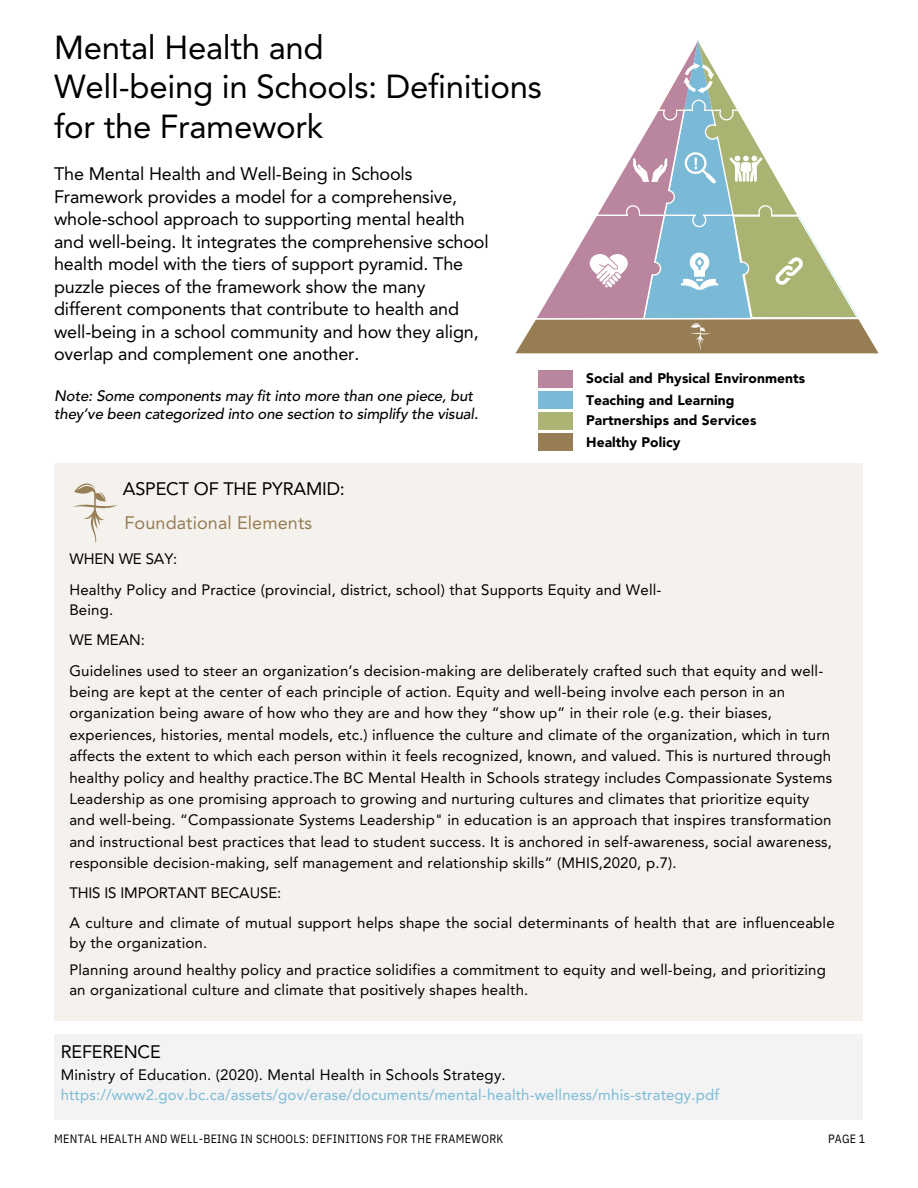
<style>
.page{position:relative;width:918px;height:1188px;background:#fff}
.page>*{position:absolute;margin:0;border:0;box-sizing:border-box;transform-origin:0 0}
.t1{font:33px/39.3px "Avenir LT Std";letter-spacing:-.01em;color:#000}
.t2{font:18px/22.5px "Avenir LT Std";letter-spacing:-.01em;color:#000}
.t3{font:18px "Avenir LT Std";letter-spacing:.005em;color:#967d54}
.t4{font:15px/21.3px "Avenir LT Std";letter-spacing:.01em;color:#000}
.t5{font:italic 500 15px/18px "Avenir LT Std";letter-spacing:-.01em;color:#000}
.t6{font:15px "Avenir LT Std";letter-spacing:.01em;color:#7abad6}
.t7{font:15px "Avenir LT Std";letter-spacing:-.01em;color:#000}
.t8{font:900 13.8px/22.5px "Avenir LT Std";letter-spacing:.005em;color:#000}
.t9{font:12px "IBM Plex Sans Cond";letter-spacing:.025em;color:#000}
</style>
<div class="page">
<div style="left:538px;top:371px;width:35px;height:17px;background:#ba859e"></div>
<div style="left:538px;top:413px;width:35px;height:17px;background:#adb373"></div>
<div style="left:538px;top:392px;width:35px;height:17px;background:#7abad6"></div>
<div style="left:538px;top:434px;width:35px;height:17px;background:#967d54"></div>
<svg style="left:515px;top:40px;width:364px;height:314px"></svg>
<div style="left:54px;top:464px;width:809px;height:557px;background:#f5f2ee"></div>
<svg style="left:72px;top:483px;width:45px;height:60px"></svg>
<div style="left:54px;top:1034px;width:809px;height:86px;background:#f3f3f3"></div>
<h1 class="t1" style="left:54px;top:31px;width:489px">Mental Health and<br>Well-being in Schools: Definitions for the Framework</h1>
<p class="t2" style="left:54px;top:164px;width:436px">The Mental Health and Well-Being in Schools Framework provides a model for a comprehensive, whole-school approach to supporting mental health and well-being. It integrates the comprehensive school health model with the tiers of support pyramid. The puzzle pieces of the framework show the many different components that contribute to health and well-being in a school community and how they align, overlap and complement one another.</p>
<p class="t5" style="left:54px;top:388px;width:426px">Note: Some components may fit into more than one piece, but they’ve been categorized into one section to simplify the visual.</p>
<p class="t2" style="left:123px;top:479px;width:224px">ASPECT OF THE PYRAMID:</p>
<p class="t3" style="left:125px;top:516px;width:189px">Foundational Elements</p>
<p class="t7" style="left:69px;top:553px;width:109px">WHEN WE SAY:</p>
<p class="t8" style="left:586px;top:368px;width:221px">Social and Physical Environments<br>Teaching and Learning</p>
<p class="t8" style="left:586px;top:411px;width:172px;line-height:21.3px">Partnerships and Services<br>Healthy Policy</p>
<p class="t4" style="left:69px;top:581px;width:594px;line-height:20.2px">Healthy Policy and Practice (provincial, district, school) that Supports Equity and Well-<br>Being.</p>
<p class="t4" style="left:69px;top:631px;width:77px">WE MEAN:</p>
<p class="t4" style="left:69px;top:661px;width:764px">Guidelines used to steer an organization’s decision-making are deliberately crafted such that equity and well&shy;being are kept at the center of each principle of action. Equity and well-being involve each person in an organization being aware of how who they are and how they “show up” in their role (e.g. their biases, experiences, histories, mental models, etc.) influence the culture and climate of the organization, which in turn affects the extent to which each person within it feels recognized, known, and valued. This is nurtured through healthy policy and healthy practice.The BC Mental Health in Schools strategy includes Compassionate Systems Leadership as one promising approach to growing and nurturing cultures and climates that prioritize equity and well-being. “Compassionate Systems Leadership" in education is an approach that inspires transformation and instructional best practices that lead to student success. It is anchored in self-awareness, social awareness, responsible decision-making, self management and relationship skills” (MHIS,2020, p.7).</p>
<p class="t7" style="left:69px;top:886px;width:213px">THIS IS IMPORTANT BECAUSE:</p>
<p class="t4" style="left:69px;top:914px;width:767px;line-height:20.2px">A culture and climate of mutual support helps shape the social determinants of health that are influenceable by the organization.</p>
<p class="t4" style="left:69px;top:961px;width:758px;line-height:20.2px">Planning around healthy policy and practice solidifies a commitment to equity and well-being, and prioritizing an organizational culture and climate that positively shapes health.</p>
<p class="t2" style="left:61px;top:1042px;width:102px">REFERENCE</p>
<p class="t4" style="left:61px;top:1065px;width:446px">Ministry of Education. (2020). Mental Health in Schools Strategy.</p>
<p class="t6" style="left:61px;top:1089px;width:660px">https://www2.gov.bc.ca/assets/gov/erase/documents/mental-health-wellness/mhis-strategy.pdf</p>
<p class="t9" style="left:54px;top:1130px;width:451px">MENTAL HEALTH AND WELL-BEING IN SCHOOLS: DEFINITIONS FOR THE FRAMEWORK</p>
<p class="t9" style="left:828px;top:1130px;width:39px">PAGE 1</p>
</div>
